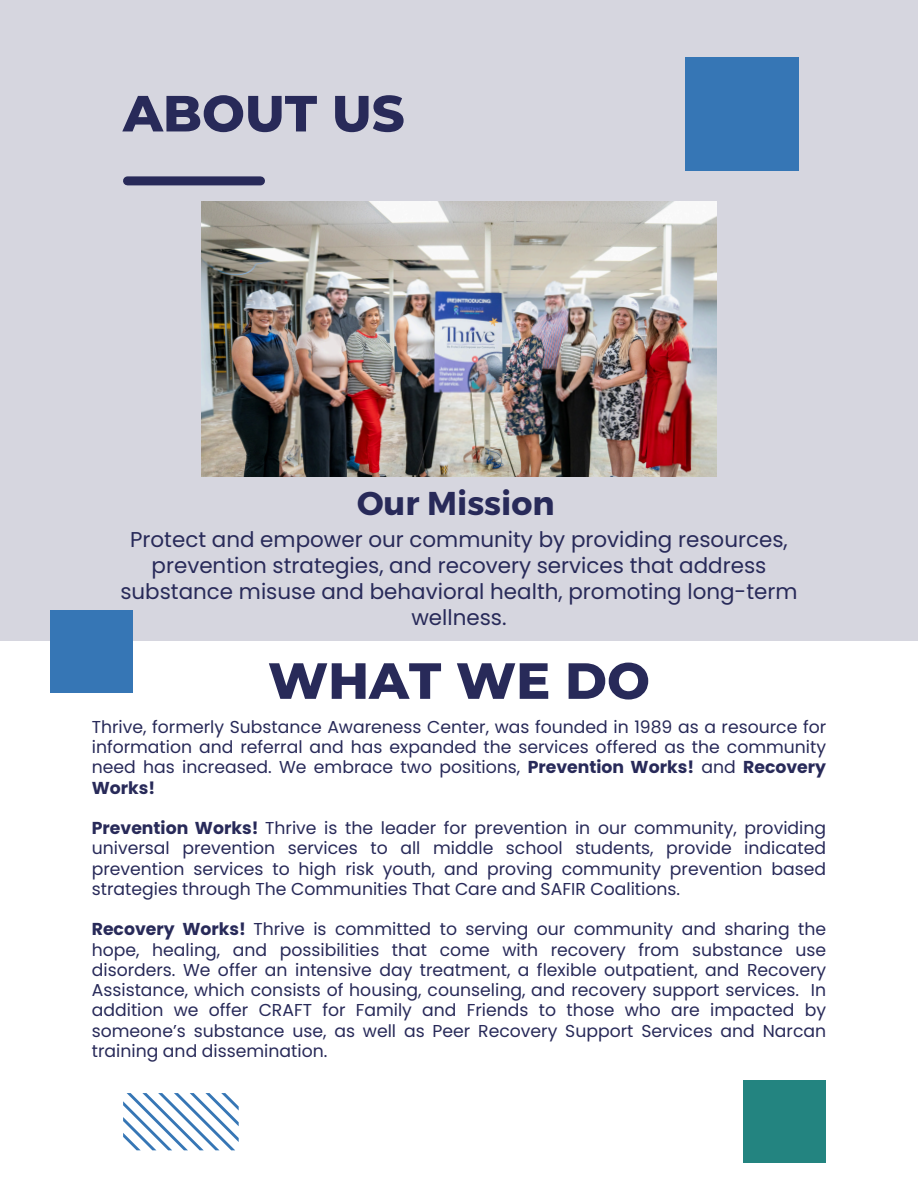
<style>
.page{position:relative;width:918px;height:1188px;background:#fff}
.page>*{position:absolute;margin:0;border:0;box-sizing:border-box;transform-origin:0 0}
.t1{font:800 50.85px "Montserrat";color:#282a59}
.t2{font:700 33px "Montserrat";color:#282a59}
.t3{font:21.45px/25.8px "Poppins";color:#282a59;text-align:center}
.t4{font:17.25px/20.2px "Poppins";color:#282a59;text-align:justify}
.s1{font-weight:700}
</style>
<div class="page">
<div style="left:0;top:0;width:918px;height:641px;background:#d6d6df"></div>
<div style="left:685px;top:57px;width:114px;height:114px;background:#3676b5"></div>
<img style="left:201px;top:201px;width:516px;height:276px">
<div style="left:128px;top:176px;width:133px;height:9px;background:#282a59"></div>
<svg style="left:123px;top:1093px;width:116px;height:57px"></svg>
<div style="left:743px;top:1080px;width:83px;height:83px;background:#238480"></div>
<div style="left:50px;top:610px;width:83px;height:83px;background:#3676b5"></div>
<h1 class="t1" style="left:123px;top:82px;width:283px">ABOUT US</h1>
<p class="t2" style="left:357px;top:482px;width:199px">Our Mission</p>
<h1 class="t3" style="left:120px;top:527px;width:679px">Protect and empower our community by providing resources, prevention strategies, and recovery services that address substance misuse and behavioral health, promoting long-term wellness.</h1>
<p class="t1" style="left:268px;top:650px;width:383px">WHAT WE DO</p>
<p class="t4" style="left:92px;top:717px;width:736px">Thrive, formerly Substance Awareness Center, was founded in 1989 as a resource for information and referral and has expanded the services offered as the community need has increased. We embrace two positions, <span class="s1">Prevention Works!</span> and <span class="s1">Recovery Works!</span></p>
<h2 class="t4" style="left:92px;top:818px;width:736px"><span class="s1">Prevention Works!</span> Thrive is the leader for prevention in our community, providing universal prevention services to all middle school students, provide indicated prevention services to high risk youth, and proving community prevention based strategies through The Communities That Care and SAFIR Coalitions.</h2>
<h3 class="t4" style="left:92px;top:919px;width:736px"><span class="s1">Recovery Works!</span> Thrive is committed to serving our community and sharing the hope, healing, and possibilities that come with recovery from substance use disorders. We offer an intensive day treatment, a flexible outpatient, and Recovery Assistance, which consists of housing, counseling, and recovery support services. In addition we offer CRAFT for Family and Friends to those who are impacted by someone’s substance use, as well as Peer Recovery Support Services and Narcan training and dissemination.</h3>
</div>
